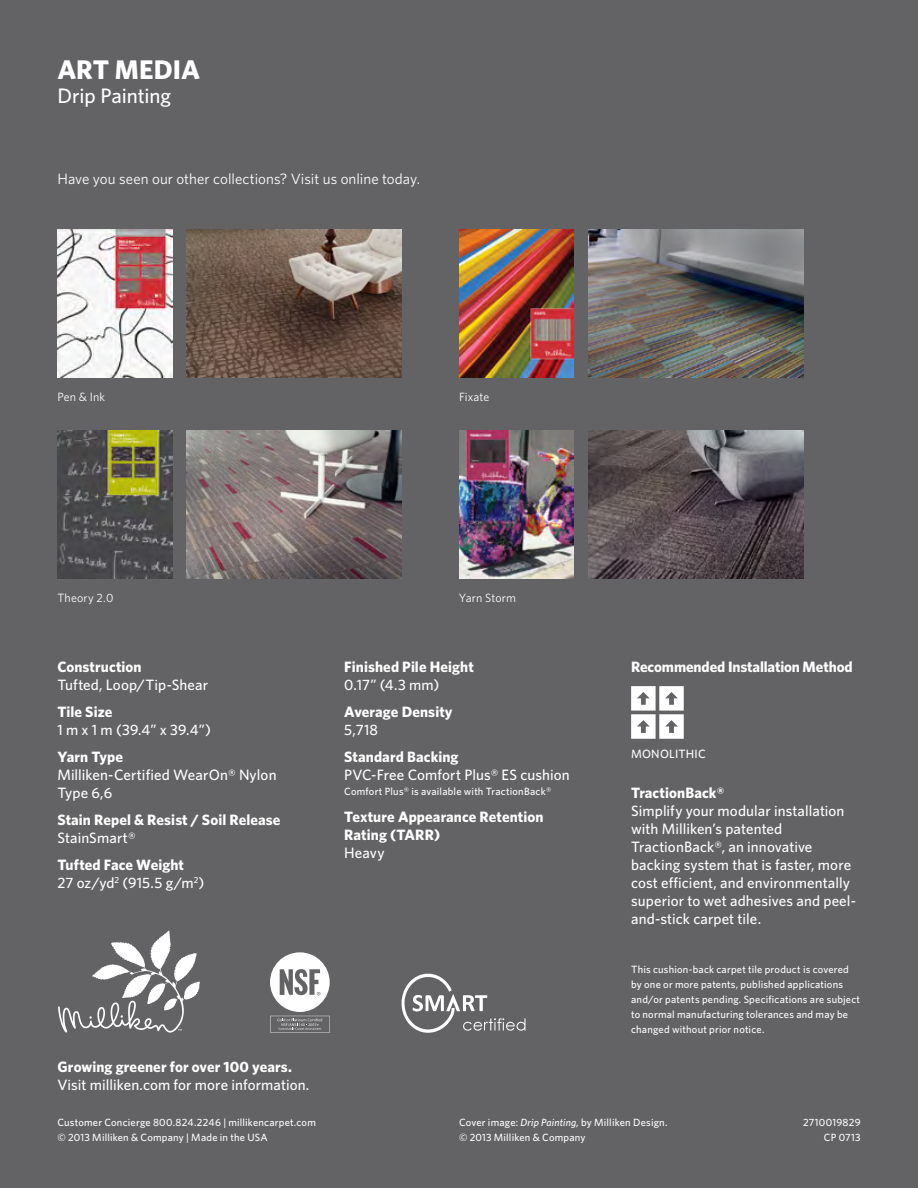
<style>
.page{position:relative;width:918px;height:1188px;background:#636365}
.page>*{position:absolute;margin:0;border:0;box-sizing:border-box;transform-origin:0 0}
.t1{font:700 27px "Whitney";color:#fff}
.t2{font:500 21px "Whitney";letter-spacing:-.005em;color:#fff}
.t3{font:500 15px/18px "Whitney";letter-spacing:.005em;color:#fff}
.t4{font:700 15px/18px "Whitney";letter-spacing:.005em;color:#fff}
.t5{font:15px "Whitney";letter-spacing:.005em;color:#fff}
.t6{font:12px "Whitney";letter-spacing:.015em;color:#fff}
.t7{font:500 12px "Whitney";letter-spacing:.02em;color:#fff}
.t8{font:500 10.5px/15px "Whitney";letter-spacing:.02em;color:#fff}
.s1{font-weight:700}
.s2{font-size:13.5px}
.s3{font-weight:500}
.s4{font-weight:500;font-size:13.5px}
.s5{font-size:9.45px}
.s6{font-weight:700;font-size:13.5px}
.s7{font-style:italic}
</style>
<div class="page">
<img style="left:186px;top:230px;width:216px;height:148px">
<img style="left:57px;top:230px;width:115px;height:148px">
<img style="left:588px;top:230px;width:215px;height:148px">
<img style="left:459px;top:229px;width:115px;height:149px">
<img style="left:459px;top:430px;width:115px;height:149px">
<img style="left:588px;top:430px;width:215px;height:149px">
<img style="left:186px;top:430px;width:216px;height:149px">
<img style="left:57px;top:430px;width:115px;height:149px">
<svg style="left:402px;top:974px;width:124px;height:59px"></svg>
<svg style="left:270px;top:952px;width:60px;height:81px"></svg>
<svg style="left:631px;top:686px;width:53px;height:53px"></svg>
<svg style="left:58px;top:931px;width:142px;height:102px"></svg>
<h1 class="t1" style="left:57px;top:51px;width:139px">Art Media</h1>
<h2 class="t2" style="left:57px;top:82px;width:115px">Drip Painting</h2>
<p class="t5" style="left:57px;top:169px;width:364px">Have you seen our other collections? Visit us online today.</p>
<p class="t6" style="left:57px;top:389px;width:49px">Pen &amp; Ink</p>
<p class="t6" style="left:459px;top:389px;width:32px">Fixate</p>
<p class="t6" style="left:57px;top:590px;width:58px">Theory 2.0</p>
<p class="t6" style="left:459px;top:590px;width:59px">Yarn Storm</p>
<p class="t4" style="left:57px;top:657px;width:86px">Construction</p>
<p class="t3" style="left:57px;top:675px;width:152px">Tufted, Loop/Tip-Shear</p>
<p class="t4" style="left:57px;top:702px;width:56px">Tile Size</p>
<p class="t3" style="left:57px;top:720px;width:155px">1 m x 1 m (39.4” x 39.4”)</p>
<p class="t3" style="left:57px;top:747px;width:221px"><span class="s1">Yarn Type<br></span>Milliken-Certified WearOn<span class="s2">®</span> Nylon<br>Type 6,6</p>
<p class="t4" style="left:57px;top:810px;width:225px">Stain Repel &amp; Resist / Soil Release<br><span class="s3">StainSmart</span><span class="s4">®</span></p>
<p class="t3" style="left:57px;top:855px;width:149px"><span class="s1">Tufted Face Weight<br></span>27 oz/yd<sup>2</sup> (915.5 g/m<sup>2</sup>)</p>
<p class="t4" style="left:344px;top:657px;width:131px">Finished Pile Height</p>
<p class="t3" style="left:344px;top:675px;width:97px">0.17” (4.3 mm)</p>
<p class="t4" style="left:344px;top:702px;width:110px">Average Density</p>
<p class="t3" style="left:344px;top:720px;width:35px">5,718</p>
<p class="t3" style="left:344px;top:747px;width:227px"><span class="s1">Standard Backing<br></span>PVC-Free Comfort Plus<span class="s2">®</span> ES cushion</p>
<p class="t8" style="left:344px;top:784px;width:209px">Comfort Plus<span class="s5">®</span> is available with TractionBack<span class="s5">®</span></p>
<p class="t4" style="left:344px;top:807px;width:201px">Texture Appearance Retention<br>Rating (TARR)</p>
<p class="t3" style="left:344px;top:843px;width:42px">Heavy</p>
<p class="t4" style="left:631px;top:657px;width:223px">Recommended Installation Method</p>
<p class="t7" style="left:631px;top:746px;width:76px">MONOLITHIC</p>
<p class="t3" style="left:631px;top:784px;width:226px"><span class="s1">TractionBack</span><span class="s6">®<br></span>Simplify your modular installation with Milliken’s patented<br>TractionBack<span class="s2">®</span>, an innovative backing system that is faster, more cost efficient, and environmentally superior to wet adhesives and peel&shy;and-stick carpet tile.</p>
<p class="t8" style="left:631px;top:961px;width:231px">This cushion-back carpet tile product is covered by one or more patents, published applications and/or patents pending. Specifications are subject to normal manufacturing tolerances and may be changed without prior notice.</p>
<p class="t4" style="left:57px;top:1058px;width:236px">Growing greener for over 100 years.</p>
<p class="t3" style="left:57px;top:1076px;width:253px">Visit milliken.com for more information.</p>
<p class="t8" style="left:57px;top:1114px;width:260px">Customer Concierge 800.824.2246 | millikencarpet.com © 2013 Milliken &amp; Company | Made in the USA</p>
<p class="t8" style="left:459px;top:1114px;width:210px">Cover image: <span class="s7">Drip Painting,</span> by Milliken Design. © 2013 Milliken &amp; Company</p>
<p class="t8" style="left:803px;top:1114px;width:59px;text-align:right">2710019829<br>CP 0713</p>
</div>
